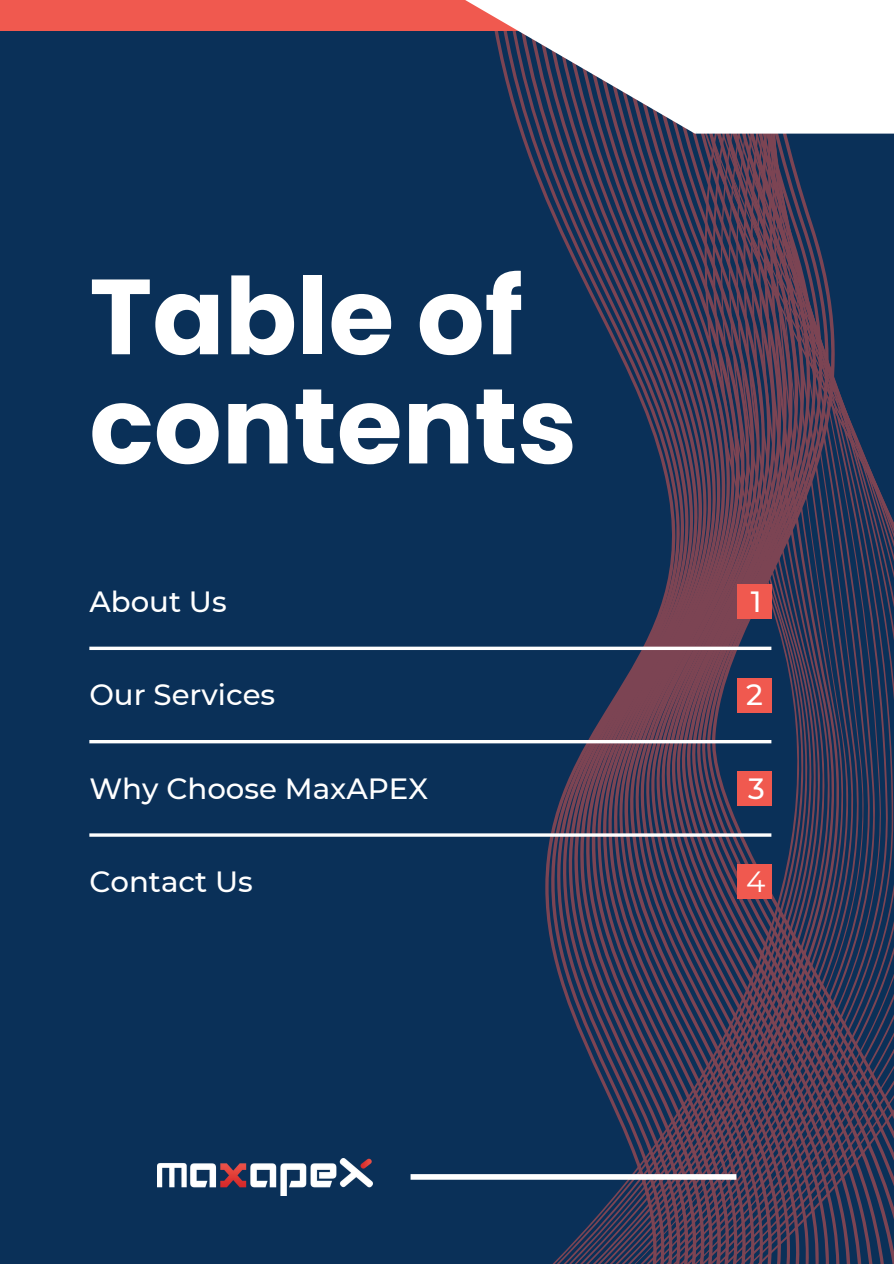
<style>
.page{position:relative;width:894px;height:1264px;background:#fff}
.page>*{position:absolute;margin:0;border:0;box-sizing:border-box;transform-origin:0 0}
.t1{font:700 106.5px/109.2px "Poppins";color:#fff}
.t2{font:500 29.25px "Montserrat";color:#fff}
.t3{font:29.25px "Montserrat";color:#fff}
</style>
<div class="page">
<div style="left:0;top:0;width:893px;height:1263px;background:#0a3058"></div>
<svg style="left:441px;top:134px;width:452px;height:1129px"></svg>
<div style="left:0;top:0;width:700px;height:31px;background:#f0594f"></div>
<svg style="left:465px;top:0;width:229px;height:134px"></svg>
<div style="left:694px;top:0;width:199px;height:134px;background:#fff"></div>
<div style="left:410px;top:1174px;width:326px;height:5px;background:#fff"></div>
<img style="left:157px;top:1158px;width:215px;height:37px">
<svg style="left:89px;top:646px;width:682px;height:4px;background:#d9dde3"></svg>
<hr style="left:89px;top:740px;width:682px;height:3px;background:#fff">
<div style="left:736px;top:585px;width:35px;height:34px;background:#f0594f"></div>
<div style="left:736px;top:678px;width:35px;height:34px;background:#f0594f"></div>
<hr style="left:89px;top:833px;width:682px;height:3px;background:#fff">
<div style="left:736px;top:771px;width:35px;height:34px;background:#f0594f"></div>
<div style="left:736px;top:864px;width:35px;height:35px;background:#f0594f"></div>
<h1 class="t1" style="left:89px;top:263px;width:489px">Table of contents</h1>
<p class="t2" style="left:89px;top:581px;width:139px">About Us</p>
<p class="t2" style="left:89px;top:674px;width:187px">Our Services</p>
<p class="t2" style="left:750px;top:581px;width:12px">1</p>
<p class="t2" style="left:746px;top:674px;width:18px">2</p>
<p class="t2" style="left:89px;top:767px;width:340px">Why Choose MaxAPEX</p>
<p class="t2" style="left:748px;top:768px;width:18px">3</p>
<p class="t2" style="left:89px;top:861px;width:165px">Contact Us</p>
<p class="t3" style="left:746px;top:861px;width:21px">4</p>
</div>
